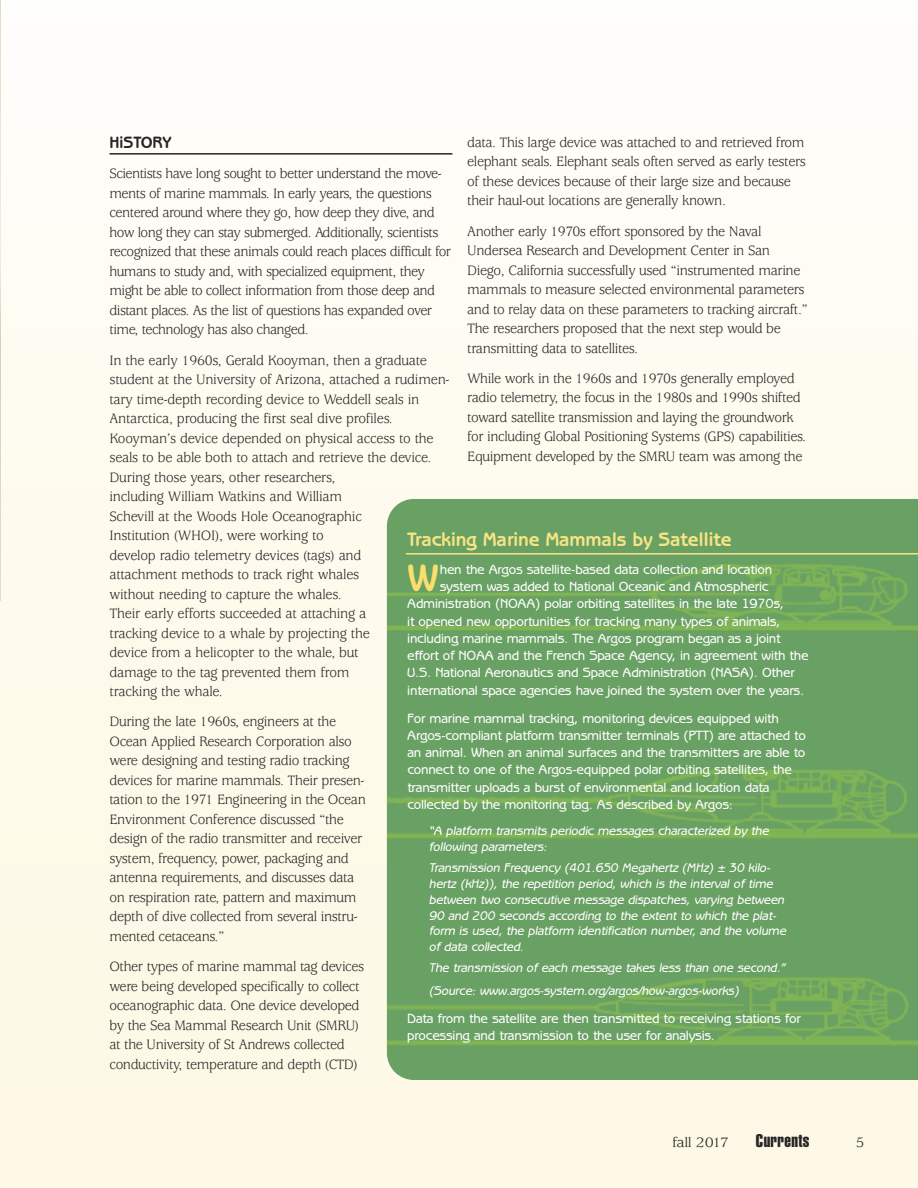
<style>
.page{position:relative;width:918px;height:1188px;background:#fefbf0}
.page>*{position:absolute;margin:0;border:0;box-sizing:border-box;transform-origin:0 0}
.t1{font:700 38.4px "Benguiat Gothic";color:#f8df6f}
.t2{font:700 19.5px "Benguiat Gothic";letter-spacing:-.02em;color:#f9e484}
.t3{font:18px "Helvetica Extra Compressed";letter-spacing:.02em;color:#272526;scale:1.1 1}
.t4{font:700 16.5px "Benguiat Gothic";letter-spacing:-.02em;color:#272526}
.t5{font:15px/19.5px "Usherwood";letter-spacing:-.03em;color:#272526;scale:.95 1}
.t6{font:15px "Usherwood";letter-spacing:-.03em;color:#272526;scale:1.1 1}
.t7{font:500 13.5px/17.2px "Benguiat Gothic";letter-spacing:-.02em;color:#fff}
.t8{font:italic 500 12.75px/15.8px "Benguiat Gothic";letter-spacing:-.02em;color:#fff}
</style>
<div class="page">
<hr style="left:110px;top:153px;width:342px;height:2px;background:#272526">
<img style="left:0;top:0;width:1px;height:601px">
<img style="left:387px;top:499px;width:531px;height:581px">
<hr style="left:406px;top:553px;width:512px;height:2px;background:#f9e484">
<p class="t4" style="left:110px;top:136px;width:64px">HiSTORY</p>
<p class="t5" style="left:110px;top:165px;width:361px">Scientists have long sought to better understand the move&shy;ments of marine mammals. In early years, the questions centered around where they go, how deep they dive, and how long they can stay submerged. Additionally, scientists recognized that these animals could reach places difficult for humans to study and, with specialized equipment, they might be able to collect information from those deep and distant places. As the list of questions has expanded over time, technology has also changed.</p>
<p class="t5" style="left:110px;top:352px;width:359px">In the early 1960s, Gerald Kooyman, then a graduate student at the University of Arizona, attached a rudimen&shy;tary time-depth recording device to Weddell seals in Antarctica, producing the first seal dive profiles.<br>Kooyman’s device depended on physical access to the seals to be able both to attach and retrieve the device.<br>During those years, other researchers,<br>including William Watkins and William<br>Schevill at the Woods Hole Oceanographic<br>Institution (WHOI), were working to<br>develop radio telemetry devices (tags) and<br>attachment methods to track right whales<br>without needing to capture the whales.<br>Their early efforts succeeded at attaching a<br>tracking device to a whale by projecting the<br>device from a helicopter to the whale, but<br>damage to the tag prevented them from<br>tracking the whale.</p>
<p class="t5" style="left:109px;top:714px;width:271px">During the late 1960s, engineers at the Ocean Applied Research Corporation also were designing and testing radio tracking devices for marine mammals. Their presen&shy;tation to the 1971 Engineering in the Ocean Environment Conference discussed “the design of the radio transmitter and receiver system, frequency, power, packaging and antenna requirements, and discusses data on respiration rate, pattern and maximum depth of dive collected from several instru&shy;mented cetaceans.”</p>
<p class="t5" style="left:109px;top:958px;width:270px">Other types of marine mammal tag devices were being developed specifically to collect oceanographic data. One device developed by the Sea Mammal Research Unit (SMRU) at the University of St Andrews collected conductivity, temperature and depth (CTD)</p>
<p class="t5" style="left:467px;top:134px;width:358px">data. This large device was attached to and retrieved from elephant seals. Elephant seals often served as early testers of these devices because of their large size and because their haul-out locations are generally known.</p>
<p class="t5" style="left:467px;top:223px;width:360px">Another early 1970s effort sponsored by the Naval Undersea Research and Development Center in San Diego, California successfully used “instrumented marine mammals to measure selected environmental parameters and to relay data on these parameters to tracking aircraft.” The researchers proposed that the next step would be transmitting data to satellites.</p>
<p class="t5" style="left:467px;top:370px;width:358px">While work in the 1960s and 1970s generally employed radio telemetry, the focus in the 1980s and 1990s shifted toward satellite transmission and laying the groundwork for including Global Positioning Systems (GPS) capabilities.<br>Equipment developed by the SMRU team was among the</p>
<h2 class="t2" style="left:407px;top:532px;width:326px">Tracking Marine Mammals by Satellite</h2>
<h1 class="t1" style="left:407px;top:564px;width:34px">W</h1>
<p class="t7" style="left:440px;top:562px;width:334px">hen the Argos satellite-based data collection and location</p>
<p class="t7" style="left:440px;top:579px;width:330px">system was added to National Oceanic and Atmospheric</p>
<p class="t7" style="left:407px;top:596px;width:378px">Administration (NOAA) polar orbiting satellites in the late 1970s,</p>
<p class="t7" style="left:407px;top:614px;width:375px">it opened new opportunities for tracking many types of animals,</p>
<p class="t7" style="left:407px;top:631px;width:375px">including marine mammals. The Argos program began as a joint</p>
<p class="t7" style="left:407px;top:648px;width:403px">effort of NOAA and the French Space Agency, in agreement with the</p>
<p class="t7" style="left:407px;top:665px;width:389px">U.S. National Aeronautics and Space Administration (NASA). Other</p>
<p class="t7" style="left:407px;top:683px;width:398px">international space agencies have joined the system over the years.</p>
<p class="t7" style="left:407px;top:711px;width:400px">For marine mammal tracking, monitoring devices equipped with Argos-compliant platform transmitter terminals (PTT) are attached to an animal. When an animal surfaces and the transmitters are able to connect to one of the Argos-equipped polar orbiting satellites, the transmitter uploads a burst of environmental and location data collected by the monitoring tag. As described by Argos:</p>
<p class="t8" style="left:429px;top:824px;width:341px">“A platform transmits periodic messages characterized by the following parameters:</p>
<p class="t8" style="left:429px;top:861px;width:359px">Transmission Frequency (401.650 Megahertz (MHz) ± 30 kilo&shy;hertz (kHz)), the repetition period, which is the interval of time between two consecutive message dispatches, varying between 90 and 200 seconds according to the extent to which the plat&shy;form is used, the platform identification number, and the volume of data collected.</p>
<p class="t8" style="left:429px;top:958px;width:358px;line-height:22.6px">The transmission of each message takes less than one second.” (Source: www.argos-system.org/argos/how-argos-works)</p>
<p class="t7" style="left:407px;top:1011px;width:395px">Data from the satellite are then transmitted to receiving stations for processing and transmission to the user for analysis.</p>
<p class="t6" style="left:672px;top:1137px;width:53px">fall 2017</p>
<p class="t3" style="left:756px;top:1134px;width:50px">Currents</p>
<p class="t5" style="left:856px;top:1134px;width:10px">5</p>
</div>
